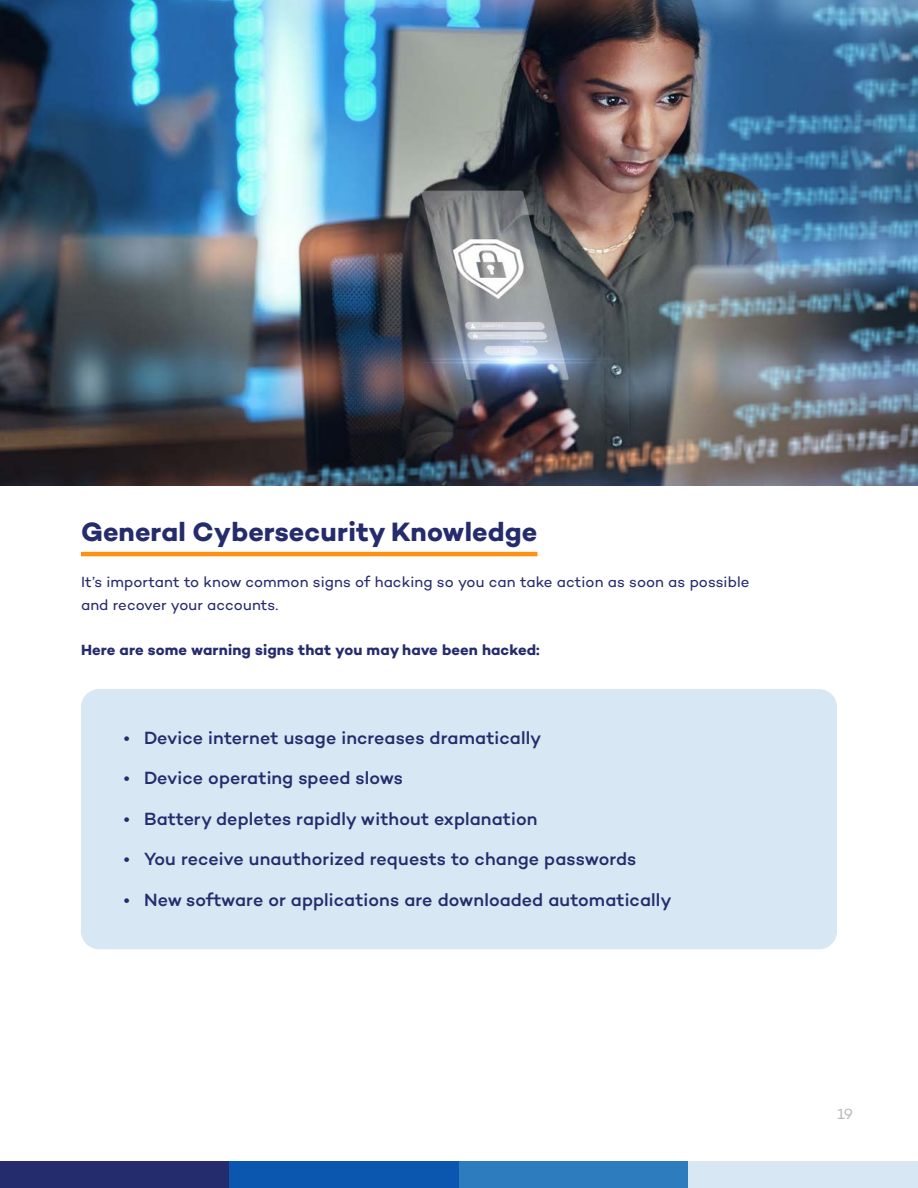
<style>
.page{position:relative;width:918px;height:1188px;background:#fff}
.page>*{position:absolute;margin:0;border:0;box-sizing:border-box;transform-origin:0 0}
.Subheads_Underline{font:700 27px "Campton";letter-spacing:.005em;color:#252c6d}
.t1{font:500 18px "Campton";letter-spacing:.005em;color:#252c6d}
.Body_Copy{font:15px/22.5px "Campton";letter-spacing:.005em;color:#262b6e}
.Body_Copy-2{font:700 15px "Campton";letter-spacing:.005em;color:#262b6e}
.t2{font:15px "Campton";color:#bcbdc0}
</style>
<div class="page">
<div style="left:0;top:1161px;width:230px;height:27px;background:#252c6d"></div>
<div style="left:230px;top:1161px;width:229px;height:27px;background:#0b56af"></div>
<div style="left:459px;top:1161px;width:229px;height:27px;background:#2d7dbe"></div>
<div style="left:688px;top:1161px;width:230px;height:27px;background:#d7e8f4"></div>
<div style="left:81px;top:689px;width:756px;height:260px;background:#d7e8f4;border-radius:18px"></div>
<hr style="left:81px;top:552px;width:456px;height:4px;background:#ff9012">
<img style="left:0;top:0;width:917px;height:485px">
<p class="Subheads_Underline" style="left:81px;top:514px;width:458px">General Cybersecurity Knowledge</p>
<p class="Body_Copy" style="left:81px;top:570px;width:670px">It’s important to know common signs of hacking so you can take action as soon as possible and recover your accounts.</p>
<p class="Body_Copy-2" style="left:81px;top:640px;width:460px">Here are some warning signs that you may have been hacked:</p>
<p class="t1" style="left:124px;top:726px;width:419px">• Device internet usage increases dramatically</p>
<p class="t1" style="left:124px;top:767px;width:281px">• Device operating speed slows</p>
<p class="t1" style="left:124px;top:807px;width:415px">• Battery depletes rapidly without explanation</p>
<p class="t1" style="left:124px;top:848px;width:514px">• You receive unauthorized requests to change passwords</p>
<p class="t1" style="left:124px;top:888px;width:549px">• New software or applications are downloaded automatically</p>
<p class="t2" style="left:837px;top:1104px;width:18px">19</p>
</div>
